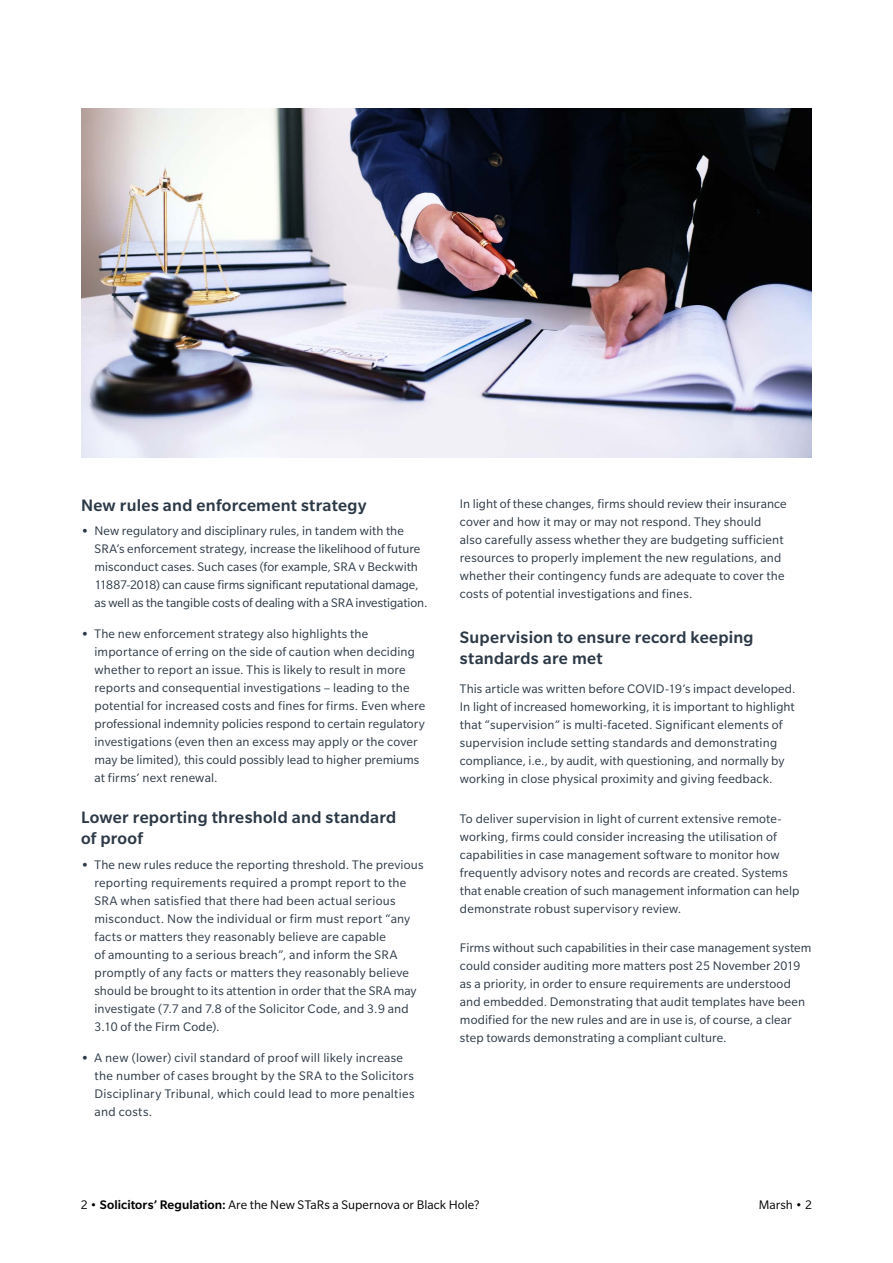
<style>
.page{position:relative;width:893px;height:1263px;background:#fff}
.page>*{position:absolute;margin:0;border:0;box-sizing:border-box;transform-origin:0 0}
.t1{font:500 18px/21px "Slate Pro";letter-spacing:.015em;color:#2c3946}
.t2{font:13.5px/18px "Slate Pro";letter-spacing:.01em;color:#2c3946}
.t3{font:13.5px "Slate Pro";letter-spacing:.005em;color:#000}
.s1{font-weight:700}
.s2{font-weight:500}
</style>
<div class="page">
<img style="left:81px;top:108px;width:731px;height:349px">
<h1 class="t1" style="left:81px;top:494px;width:287px">New rules and enforcement strategy</h1>
<p class="t2" style="left:94px;top:522px;width:335px;text-indent:-13px"><span class="s1">•</span> New regulatory and disciplinary rules, in tandem with the SRA’s enforcement strategy, increase the likelihood of future misconduct cases. Such cases (for example, SRA v Beckwith 11887-2018) can cause firms significant reputational damage, as well as the tangible costs of dealing with a SRA investigation.</p>
<p class="t2" style="left:94px;top:625px;width:332px;text-indent:-14px"><span class="s1">•</span> The new enforcement strategy also highlights the importance of erring on the side of caution when deciding whether to report an issue. This is likely to result in more reports and consequential investigations – leading to the potential for increased costs and fines for firms. Even where professional indemnity policies respond to certain regulatory investigations (even then an excess may apply or the cover may be limited), this could possibly lead to higher premiums at firms’ next renewal.</p>
<h1 class="t1" style="left:81px;top:807px;width:317px">Lower reporting threshold and standard of proof</h1>
<p class="t2" style="left:94px;top:855px;width:330px;text-indent:-14px"><span class="s1">•</span> The new rules reduce the reporting threshold. The previous reporting requirements required a prompt report to the SRA when satisfied that there had been actual serious misconduct. Now the individual or firm must report “any facts or matters they reasonably believe are capable<br>of amounting to a serious breach”, and inform the SRA promptly of any facts or matters they reasonably believe should be brought to its attention in order that the SRA may investigate (7.7 and 7.8 of the Solicitor Code, and 3.9 and 3.10 of the Firm Code).</p>
<p class="t2" style="left:94px;top:1048px;width:321px;text-indent:-14px"><span class="s1">•</span> A new (lower) civil standard of proof will likely increase the number of cases brought by the SRA to the Solicitors Disciplinary Tribunal, which could lead to more penalties and costs.</p>
<p class="t2" style="left:460px;top:494px;width:328px">In light of these changes, firms should review their insurance cover and how it may or may not respond. They should also carefully assess whether they are budgeting sufficient resources to properly implement the new regulations, and whether their contingency funds are adequate to cover the costs of potential investigations and fines.</p>
<h1 class="t1" style="left:460px;top:627px;width:295px">Supervision to ensure record keeping standards are met</h1>
<p class="t2" style="left:460px;top:680px;width:337px">This article was written before COVID-19’s impact developed.<br>In light of increased homeworking, it is important to highlight that “supervision” is multi-faceted. Significant elements of supervision include setting standards and demonstrating compliance, i.e., by audit, with questioning, and normally by working in close physical proximity and giving feedback.</p>
<p class="t2" style="left:460px;top:809px;width:341px">To deliver supervision in light of current extensive remote&shy;working, firms could consider increasing the utilisation of capabilities in case management software to monitor how frequently advisory notes and records are created. Systems that enable creation of such management information can help demonstrate robust supervisory review.</p>
<p class="t2" style="left:460px;top:939px;width:353px">Firms without such capabilities in their case management system could consider auditing more matters post 25 November 2019 as a priority, in order to ensure requirements are understood and embedded. Demonstrating that audit templates have been modified for the new rules and are in use is, of course, a clear step towards demonstrating a compliant culture.</p>
<p class="t3" style="left:81px;top:1198px;width:400px">2 • <span class="s2">Solicitors’ Regulation:</span> Are the New STaRs a Supernova or Black Hole?</p>
<p class="t3" style="left:759px;top:1198px;width:55px">Marsh • 2</p>
</div>
